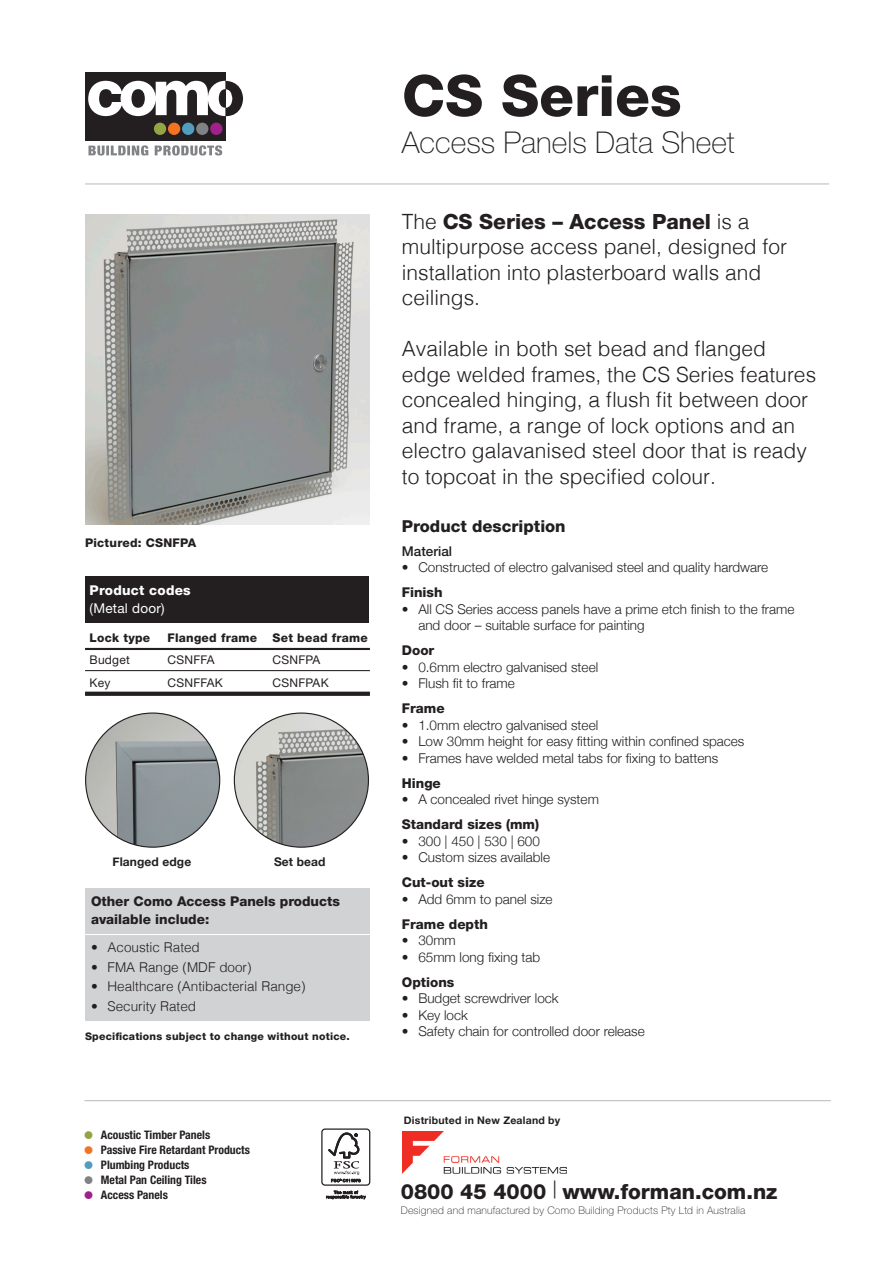
<style>
.page{position:relative;width:893px;height:1263px;background:#fff}
.page>*{position:absolute;margin:0;border:0;box-sizing:border-box;transform-origin:0 0}
.t1{font:800 57px "Helvetica Neue";color:#231f20}
.t2{font:100 30px "Helvetica Neue";color:#231f20}
.t3{font:300 21px/25.5px "Helvetica";color:#231f20}
.t4{font:800 21px "Helvetica Neue";color:#231f20}
.t5{font:800 16.5px "Helvetica Neue";color:#231f20}
.Text{font:300 13.5px "Helvetica Neue";color:#231f20}
.Heading{font:800 13.5px "Helvetica Neue";color:#231f20}
.Heading-2{font:300 13.5px "Helvetica";color:#231f20}
.Heading-3{font:300 13.5px "Helvetica Neue";color:#231f20}
.t6{font:800 13.5px "Helvetica Neue";letter-spacing:.02em;color:#fff}
.t7{font:13.5px "Helvetica Neue";letter-spacing:.02em;color:#fff}
.Text-2{font:500 13.5px "Helvetica Neue";color:#231f20}
.Heading-4{font:800 12px "Helvetica Neue";letter-spacing:.02em;color:#231f20}
.Text-3{font:12px "Helvetica Neue";letter-spacing:.02em;color:#231f20}
.t8{font:700 12px "Helvetica Neue";letter-spacing:.01em;color:#231f20}
.t9{font:700 condensed 11.7px/15px "Helvetica Neue";color:#231f20}
.t10{font:100 10.5px "Helvetica Neue";letter-spacing:.02em;color:#231f20}
.Text-4{font:800 10.5px "Helvetica Neue";letter-spacing:.02em;color:#231f20}
.t11{font:700 10.5px "Helvetica Neue";letter-spacing:.02em;color:#231f20}
.s1{font-family:"Helvetica Neue"}
.s2{font-family:"Helvetica Neue";font-weight:800}
.s3{font-family:"Monotype Sorts";font-weight:400;font-stretch:normal;font-size:10.65px;color:#93a445}
.s4{font-family:"Monotype Sorts";font-weight:400;font-stretch:normal;font-size:10.65px;color:#f47321}
.s5{font-family:"Monotype Sorts";font-weight:400;font-stretch:normal;font-size:10.65px;color:#529cbe}
.s6{font-family:"Monotype Sorts";font-weight:400;font-stretch:normal;font-size:10.65px;color:#808285}
.s7{font-family:"Monotype Sorts";font-weight:400;font-stretch:normal;font-size:10.65px;color:#a0218c}
</style>
<div class="page">
<div style="left:85px;top:576px;width:284px;height:47px;background:#231f20"></div>
<div style="left:85px;top:72px;width:141px;height:69px;background:#231f20"></div>
<div style="left:154px;top:123px;width:12px;height:12px;background:#93a445;border-radius:50%"></div>
<div style="left:168px;top:123px;width:12px;height:12px;background:#f47321;border-radius:50%"></div>
<div style="left:182px;top:123px;width:12px;height:12px;background:#529cbe;border-radius:50%"></div>
<div style="left:196px;top:123px;width:12px;height:12px;background:#808285;border-radius:50%"></div>
<div style="left:210px;top:123px;width:13px;height:12px;background:#a0218c;border-radius:50%"></div>
<svg style="left:88px;top:80px;width:155px;height:36px"></svg>
<svg style="left:88px;top:145px;width:134px;height:11px"></svg>
<hr style="left:84px;top:1100px;width:747px;height:1px;background:#bcbdc0">
<hr style="left:85px;top:183px;width:744px;height:1px;background:#bcbdc0">
<img style="left:85px;top:214px;width:285px;height:310px">
<img style="left:234px;top:713px;width:134px;height:134px;border-radius:67px">
<img style="left:86px;top:713px;width:134px;height:134px;border-radius:67px">
<hr style="left:85px;top:648px;width:285px;height:2px;background:#231f20">
<hr style="left:85px;top:670px;width:285px;height:1px;background:#231f20">
<svg style="left:85px;top:692px;width:285px;height:4px"></svg>
<div style="left:85px;top:888px;width:285px;height:45px;background:#d1d2d4"></div>
<div style="left:85px;top:935px;width:285px;height:86px;background:#d1d2d4"></div>
<div style="left:321px;top:1128px;width:49px;height:58px;border:1px solid #231f20;border-radius:3px"></div>
<svg style="left:328px;top:1132px;width:33px;height:50px"></svg>
<svg style="left:326px;top:1190px;width:40px;height:10px"></svg>
<img style="left:402px;top:1131px;width:165px;height:43px">
<p class="Heading-4" style="left:85px;top:536px;width:113px">Pictured: CSNFPA</p>
<p class="t6" style="left:90px;top:582px;width:103px">Product codes</p>
<p class="t7" style="left:90px;top:600px;width:77px">(Metal door)</p>
<p class="Heading-4" style="left:90px;top:630px;width:62px">Lock type</p>
<p class="Heading-4" style="left:168px;top:630px;width:91px">Flanged frame</p>
<p class="Heading-4" style="left:273px;top:630px;width:97px">Set bead frame</p>
<p class="Text-3" style="left:90px;top:653px;width:42px">Budget</p>
<p class="Text-3" style="left:168px;top:653px;width:49px">CSNFFA</p>
<p class="Text-3" style="left:273px;top:653px;width:49px">CSNFPA</p>
<p class="Text-3" style="left:90px;top:675px;width:22px">Key</p>
<p class="Text-3" style="left:168px;top:675px;width:57px">CSNFFAK</p>
<p class="Text-3" style="left:273px;top:675px;width:58px">CSNFPAK</p>
<p class="t8" style="left:112px;top:852px;width:80px">Flanged edge</p>
<p class="t8" style="left:274px;top:852px;width:53px">Set bead</p>
<p class="Heading" style="left:91px;top:893px;width:250px">Other Como Access Panels products</p>
<p class="Heading" style="left:91px;top:911px;width:120px">available include:</p>
<p class="Heading-2" style="left:91px;top:936px;width:110px"><span class="s1">•</span> Acoustic Rated</p>
<p class="Heading-2" style="left:91px;top:955px;width:162px"><span class="s1">•</span> FMA Range (MDF door)</p>
<p class="Heading-2" style="left:91px;top:975px;width:216px"><span class="s1">•</span> Healthcare (Antibacterial Range)</p>
<p class="Heading-2" style="left:91px;top:994px;width:107px"><span class="s1">•</span> Security Rated</p>
<p class="Text-4" style="left:85px;top:1030px;width:266px">Specifications subject to change without notice.</p>
<p class="t1" style="left:402px;top:62px;width:281px">CS Series</p>
<p class="t2" style="left:402px;top:126px;width:334px">Access Panels Data Sheet</p>
<p class="t3" style="left:402px;top:207px;width:387px">The <span class="s2">CS Series – Access Panel</span> is a multipurpose access panel, designed for installation into plasterboard walls and ceilings.</p>
<p class="t3" style="left:402px;top:334px;width:416px">Available in both set bead and flanged edge welded frames, the CS Series features concealed hinging, a flush fit between door and frame, a range of lock options and an electro galavanised steel door that is ready to topcoat in the specified colour.</p>
<p class="t5" style="left:402px;top:516px;width:165px">Product description</p>
<p class="Text-2" style="left:402px;top:543px;width:52px">Material</p>
<p class="Text" style="left:402px;top:556px;width:368px">• Constructed of electro galvanised steel and quality hardware</p>
<p class="Heading" style="left:402px;top:584px;width:42px">Finish</p>
<p class="Text" style="left:402px;top:598px;width:394px">• All CS Series access panels have a prime etch finish to the frame</p>
<p class="Text" style="left:418px;top:614px;width:228px">and door – suitable surface for painting</p>
<p class="Heading" style="left:402px;top:642px;width:34px">Door</p>
<p class="Text" style="left:402px;top:656px;width:198px">• 0.6mm electro galvanised steel</p>
<p class="Text" style="left:402px;top:672px;width:114px">• Flush fit to frame</p>
<p class="Heading" style="left:402px;top:700px;width:44px">Frame</p>
<p class="Text" style="left:402px;top:714px;width:198px">• 1.0mm electro galvanised steel</p>
<p class="Text" style="left:402px;top:730px;width:344px">• Low 30mm height for easy fitting within confined spaces</p>
<p class="Text" style="left:402px;top:747px;width:318px">• Frames have welded metal tabs for fixing to battens</p>
<p class="Heading" style="left:402px;top:775px;width:41px">Hinge</p>
<p class="Text" style="left:402px;top:789px;width:199px">• A concealed rivet hinge system</p>
<p class="Heading" style="left:402px;top:816px;width:139px">Standard sizes (mm)</p>
<p class="Text" style="left:402px;top:830px;width:140px">• 300 | 450 | 530 | 600</p>
<p class="Text" style="left:402px;top:847px;width:150px">• Custom sizes available</p>
<p class="Heading" style="left:402px;top:874px;width:84px">Cut-out size</p>
<p class="Text" style="left:402px;top:888px;width:152px">• Add 6mm to panel size</p>
<p class="Heading" style="left:402px;top:916px;width:88px">Frame depth</p>
<p class="Heading-3" style="left:402px;top:930px;width:55px">• 30mm</p>
<p class="Heading-3" style="left:402px;top:946px;width:140px">• 65mm long fixing tab</p>
<p class="Heading" style="left:402px;top:974px;width:54px">Options</p>
<p class="Text" style="left:402px;top:988px;width:158px">• Budget screwdriver lock</p>
<p class="Text" style="left:402px;top:1004px;width:68px">• Key lock</p>
<p class="Text" style="left:402px;top:1021px;width:244px">• Safety chain for controlled door release</p>
<p class="t11" style="left:404px;top:1112px;width:158px">Distributed in New Zealand by</p>
<p class="t9" style="left:84px;top:1127px;width:127px"><span class="s3">l</span> Acoustic Timber Panels</p>
<p class="t9" style="left:84px;top:1142px;width:167px"><span class="s4">l</span> Passive Fire Retardant Products</p>
<p class="t9" style="left:84px;top:1157px;width:107px"><span class="s5">l</span> Plumbing Products</p>
<p class="t9" style="left:84px;top:1172px;width:124px"><span class="s6">l</span> Metal Pan Ceiling Tiles <span class="s7">l</span> Access Panels</p>
<p class="t4" style="left:401px;top:1179px;width:378px">0800 45 4000 <sup>|</sup> www.forman.com.nz</p>
<p class="t10" style="left:401px;top:1204px;width:346px">Designed and manufactured by Como Building Products Pty Ltd in Australia</p>
</div>
